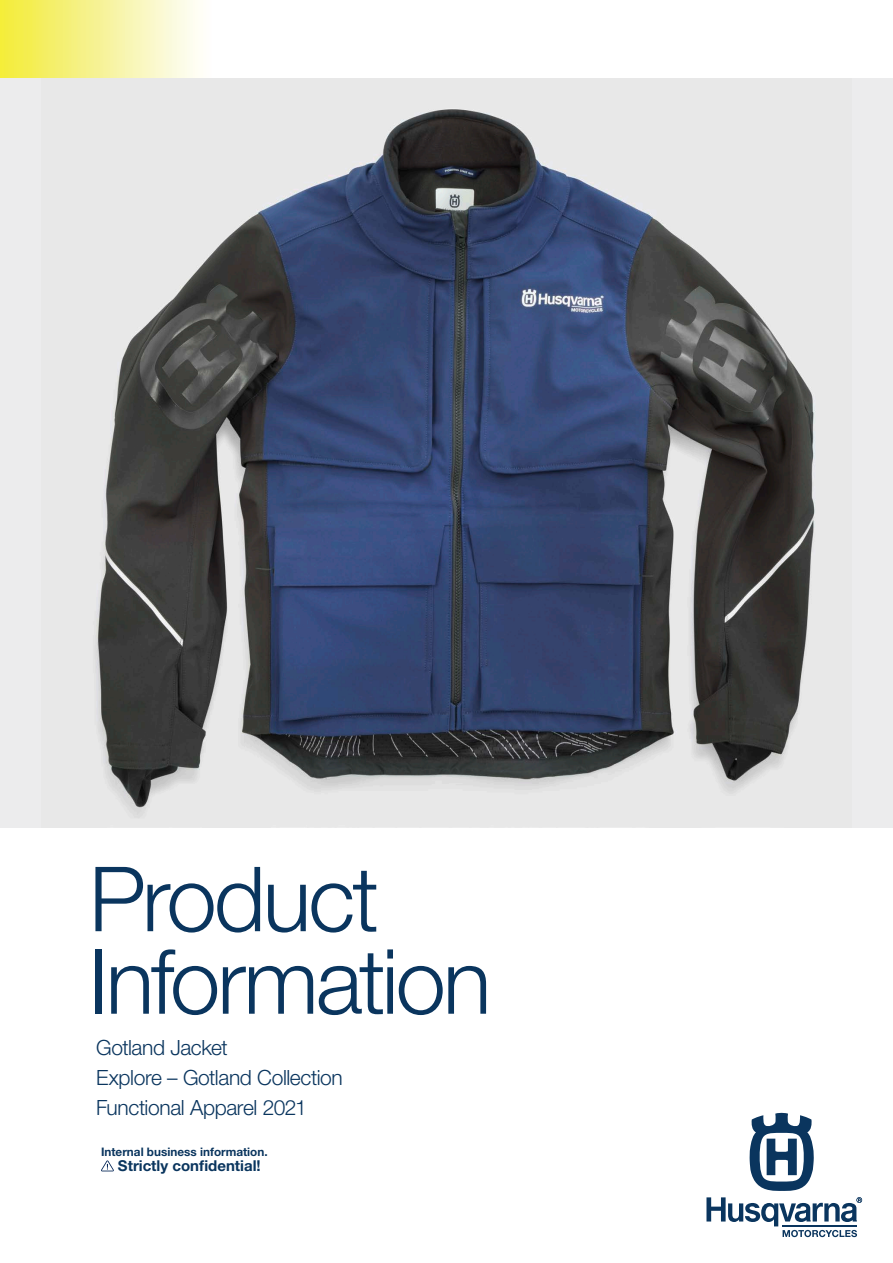
<style>
.page{position:relative;width:893px;height:1263px;background:#fff}
.page>*{position:absolute;margin:0;border:0;box-sizing:border-box;transform-origin:0 0}
.Produkttitel{font:300 90px "Helvetica Neue LT Pro";letter-spacing:-.03em;color:#0a355e}
.Größen{font:300 21px "Helvetica Neue LT Pro";letter-spacing:-.02em;color:#0a355e}
.t1{font:700 15px "Helvetica Neue LT Pro";color:#0a355e}
.t2{font:700 11.7px "Helvetica Neue LT Pro";color:#0a355e}
</style>
<div class="page">
<div style="left:0;top:0;width:215px;height:79px;background:linear-gradient(to right,#f2eb37,#fefeff)"></div>
<svg style="left:101px;top:1160px;width:13px;height:11px"></svg>
<svg style="left:749px;top:1113px;width:65px;height:78px"></svg>
<svg style="left:706px;top:1197px;width:156px;height:40px"></svg>
<div style="left:0;top:79px;width:893px;height:749px;background:#ececed"></div>
<img style="left:94px;top:109px;width:721px;height:710px">
<p class="Produkttitel" style="left:89px;top:844px;width:292px">Product</p>
<p class="Produkttitel" style="left:89px;top:927px;width:404px">Information</p>
<p class="Größen" style="left:96px;top:1035px;width:133px">Gotland Jacket</p>
<p class="Größen" style="left:96px;top:1065px;width:248px">Explore – Gotland Collection</p>
<p class="Größen" style="left:96px;top:1095px;width:212px">Functional Apparel 2021</p>
<p class="t2" style="left:101px;top:1145px;width:168px">Internal business information.</p>
<p class="t1" style="left:118px;top:1157px;width:144px">Strictly confidential!</p>
</div>
